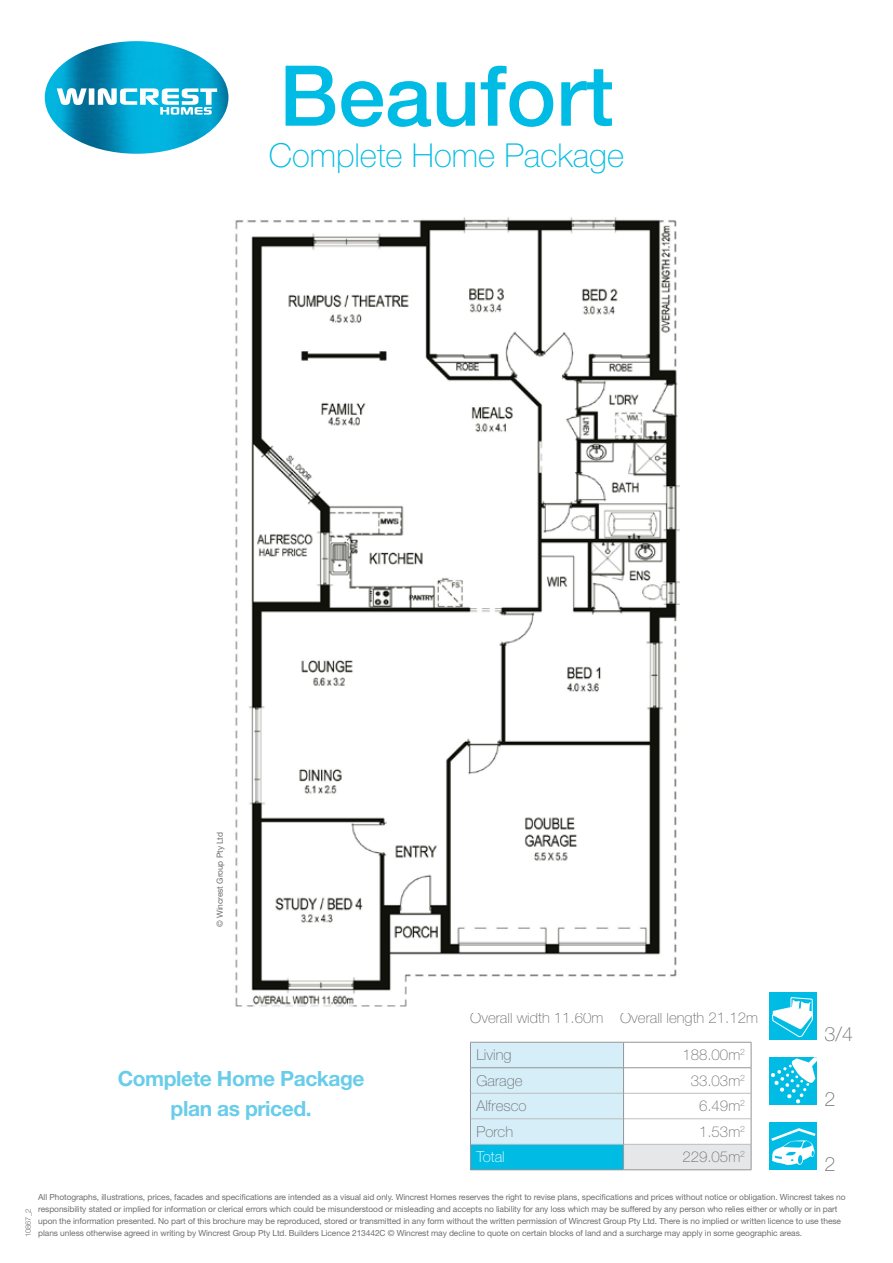
<style>
.page{position:relative;width:893px;height:1263px;background:#fff}
.page>*{position:absolute;margin:0;border:0;box-sizing:border-box;transform-origin:0 0}
.t1{font:500 84px "Helvetica Neue LT Std";color:#00bce4}
.t2{font:100 33px "Helvetica Neue LT Std";color:#00bce4}
.t3{font:700 21px/29.2px "Helvetica Neue LT Std";letter-spacing:-.02em;color:#69cdea;text-align:center}
.t4{font:100 19.8px "Helvetica Neue LT Std";color:#6d6e71}
.t5{font:100 15px "Helvetica Neue LT Std";color:#6d6e71}
.t6{font:100 15px "Helvetica Neue LT Std";color:#fff}
.t7{font:8.4px/12px "Helvetica Neue LT Std";letter-spacing:-.01em;color:#6d6e71}
.t8{font:300 7.5px "Helvetica Neue LT Std";color:#6d6e71}
</style>
<div class="page">
<svg style="left:45px;top:41px;width:183px;height:113px"></svg>
<div style="left:624px;top:1144px;width:127px;height:26px;background:#e6e7e8"></div>
<hr style="left:624px;top:1093px;width:127px;height:1px;background:#bcbec0">
<hr style="left:624px;top:1118px;width:127px;height:1px;background:#bcbec0">
<hr style="left:624px;top:1144px;width:127px;height:1px;background:#bcbec0">
<hr style="left:624px;top:1042px;width:127px;height:1px;background:#939598">
<hr style="left:624px;top:1067px;width:127px;height:1px;background:#939598">
<svg style="left:470px;top:1042px;width:154px;height:127px;background:#aae1f0"></svg>
<svg style="left:751px;top:1042px;width:1px;height:127px"></svg>
<hr style="left:470px;top:1169px;width:154px;height:1px;background:#939598">
<hr style="left:624px;top:1169px;width:127px;height:1px;background:#939598">
<div style="left:769px;top:992px;width:48px;height:48px;background:#00bce4"></div>
<svg style="left:772px;top:997px;width:41px;height:40px"></svg>
<div style="left:769px;top:1057px;width:48px;height:48px;background:#00bce4"></div>
<svg style="left:771px;top:1057px;width:46px;height:47px"></svg>
<div style="left:769px;top:1122px;width:48px;height:48px;background:#00bce4"></div>
<svg style="left:771px;top:1128px;width:45px;height:37px"></svg>
<img style="left:235px;top:217px;width:444px;height:790px">
<h1 class="t1" style="left:279px;top:46px;width:336px">Beaufort</h1>
<h2 class="t2" style="left:269px;top:137px;width:357px">Complete Home Package</h2>
<p class="t7" style="left:214px;top:927px;width:97px;rotate:-90deg">© Wincrest Group Pty Ltd</p>
<h3 class="t3" style="left:118px;top:1064px;width:249px">Complete Home Package plan as priced.</h3>
<h3 class="t5" style="left:470px;top:1009px;width:289px">Overall width 11.60m Overall length 21.12m</h3>
<h3 class="t5" style="left:476px;top:1046px;width:37px">Living</h3>
<h3 class="t5" style="left:682px;top:1046px;width:64px">188.00m<sup>2</sup></h3>
<h3 class="t5" style="left:476px;top:1072px;width:48px">Garage</h3>
<h3 class="t5" style="left:691px;top:1072px;width:56px">33.03m<sup>2</sup></h3>
<h3 class="t5" style="left:476px;top:1097px;width:52px">Alfresco</h3>
<h3 class="t5" style="left:699px;top:1097px;width:47px">6.49m<sup>2</sup></h3>
<h3 class="t5" style="left:476px;top:1123px;width:38px">Porch</h3>
<h3 class="t5" style="left:699px;top:1123px;width:47px">1.53m<sup>2</sup></h3>
<h3 class="t6" style="left:476px;top:1148px;width:30px">Total</h3>
<h3 class="t5" style="left:682px;top:1148px;width:64px">229.05m<sup>2</sup></h3>
<h3 class="t4" style="left:825px;top:1022px;width:30px">3/4</h3>
<h3 class="t4" style="left:825px;top:1087px;width:12px">2</h3>
<h3 class="t4" style="left:825px;top:1152px;width:12px">2</h3>
<p class="t7" style="left:38px;top:1190px;width:809px">All Photographs, illustrations, prices, facades and specifications are intended as a visual aid only. Wincrest Homes reserves the right to revise plans, specifications and prices without notice or obligation. Wincrest takes no responsibility stated or implied for information or clerical errors which could be misunderstood or misleading and accepts no liability for any loss which may be suffered by any person who relies either or wholly or in part upon the information presented. No part of this brochure may be reproduced, stored or transmitted in any form without the written permission of Wincrest Group Pty Ltd. There is no implied or written licence to use these plans unless otherwise agreed in writing by Wincrest Group Pty Ltd. Builders Licence 213442C © Wincrest may decline to quote on certain blocks of land and a surcharge may apply in some geographic areas.</p>
<p class="t8" style="left:24px;top:1237px;width:30px;rotate:-90deg">10867_2</p>
</div>
